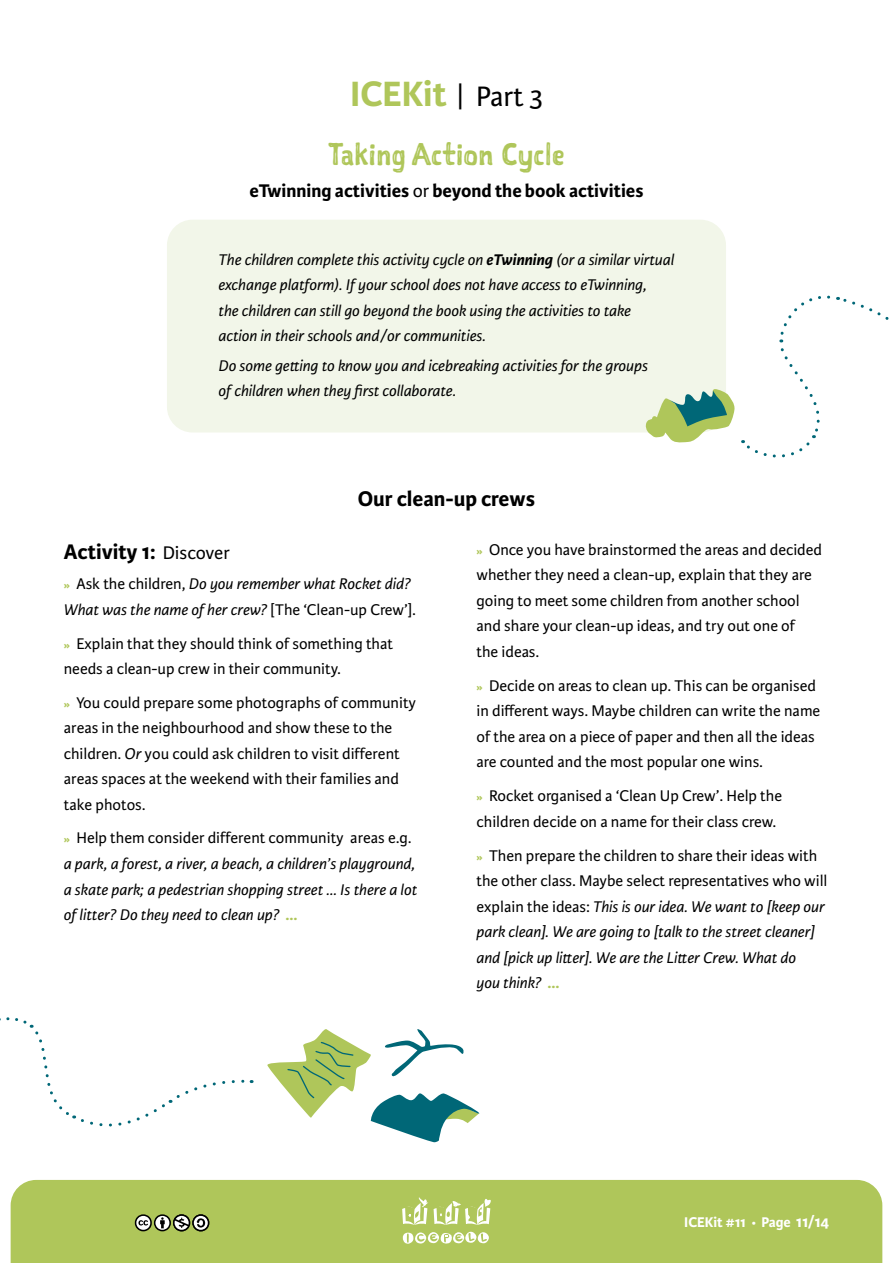
<style>
.page{position:relative;width:893px;height:1263px;background:#fff}
.page>*{position:absolute;margin:0;border:0;box-sizing:border-box;transform-origin:0 0}
.t1{font:700 37.5px "Karmina Sans";color:#afc65a}
.t2{font:30px "Sketchnote Square";color:#afc65a}
.t3{font:700 22.5px "Karmina Sans";color:#000}
.t4{font:700 19.5px "Karmina Sans";color:#000}
.t5{font:italic 16.5px/25.5px "Karmina Sans";color:#000}
.t6{font:16.5px/25.5px "Karmina Sans";color:#000}
.t7{font:700 15px "Karmina Sans";color:#fff}
.s1{font-weight:400;font-size:30px;color:#000}
.s2{font-weight:400}
.s3{font-weight:700}
.s4{font-weight:700;font-size:12px;color:#afc65a}
.s5{font-weight:700;font-style:normal;font-size:12px;color:#afc65a}
.s6{font-style:normal}
.s7{font-weight:700;font-style:normal;color:#afc65a}
.s8{font-weight:400;font-size:19.5px}
.s9{font-style:italic}
.s10{font-weight:400;font-size:12px}
.s11{font-size:16.5px}
</style>
<div class="page">
<div style="left:11px;top:1180px;width:871px;height:83px;background:#afc65a"></div>
<svg style="left:135px;top:1214px;width:74px;height:17px"></svg>
<svg style="left:402px;top:1197px;width:26px;height:28px"></svg>
<svg style="left:434px;top:1198px;width:57px;height:27px"></svg>
<svg style="left:402px;top:1232px;width:87px;height:12px"></svg>
<div style="left:167px;top:220px;width:559px;height:212px;background:#f2f6e9;border-radius:26px"></div>
<svg style="left:645px;top:389px;width:90px;height:54px"></svg>
<svg style="left:267px;top:1029px;width:213px;height:113px"></svg>
<svg style="left:741px;top:295px;width:148px;height:163px"></svg>
<svg style="left:0;top:1017px;width:252px;height:110px"></svg>
<h1 class="t1" style="left:350px;top:73px;width:194px">ICEKit <span class="s1">| Part 3</span></h1>
<h2 class="t2" style="left:329px;top:133px;width:237px">Taking Action Cycle</h2>
<p class="t4" style="left:249px;top:180px;width:396px">eTwinning activities <span class="s2">or</span> beyond the book activities</p>
<p class="t5" style="left:219px;top:247px;width:457px">The children complete this activity cycle on <span class="s3">eTwinning</span> (or a similar virtual exchange platform). If your school does not have access to eTwinning,<br>the children can still go beyond the book using the activities to take<br>action in their schools and/or communities.</p>
<p class="t5" style="left:219px;top:353px;width:431px">Do some getting to know you and icebreaking activities for the groups of children when they first collaborate.</p>
<h3 class="t3" style="left:358px;top:485px;width:179px">Our clean-up crews</h3>
<p class="t6" style="left:476px;top:537px;width:347px"><span class="s4">»</span> Once you have brainstormed the areas and decided whether they need a clean-up, explain that they are going to meet some children from another school and share your clean-up ideas, and try out one of<br>the ideas.</p>
<p class="t6" style="left:476px;top:673px;width:345px"><span class="s4">»</span> Decide on areas to clean up. This can be organised in different ways. Maybe children can write the name of the area on a piece of paper and then all the ideas are counted and the most popular one wins.</p>
<p class="t6" style="left:476px;top:784px;width:307px"><span class="s4">»</span> Rocket organised a ‘Clean Up Crew’. Help the children decide on a name for their class crew.</p>
<p class="t5" style="left:476px;top:843px;width:352px"><span class="s5">»</span> <span class="s6">Then prepare the children to share their ideas with the other class. Maybe select representatives who will explain the ideas:</span> This is our idea. We want to [keep our park clean]. We are going to [talk to the street cleaner] and [pick up litter]. We are the Litter Crew. What do<br>you think? <span class="s7">...</span></p>
<h3 class="t3" style="left:64px;top:539px;width:168px">Activity 1: <span class="s8">Discover</span></h3>
<p class="t5" style="left:64px;top:571px;width:354px"><span class="s5">»</span> <span class="s6">Ask the children,</span> Do you remember what Rocket did?<br>What was the name of her crew? <span class="s6">[The ‘Clean-up Crew’].</span></p>
<p class="t6" style="left:64px;top:631px;width:331px"><span class="s4">»</span> Explain that they should think of something that needs a clean-up crew in their community.</p>
<p class="t6" style="left:64px;top:690px;width:354px"><span class="s4">»</span> You could prepare some photographs of community areas in the neighbourhood and show these to the children. <span class="s9">Or</span> you could ask children to visit different areas spaces at the weekend with their families and take photos.</p>
<p class="t5" style="left:64px;top:826px;width:355px"><span class="s5">»</span> <span class="s6">Help them consider different community areas e.g. </span>a park, a forest, a river, a beach, a children’s playground, a skate park; a pedestrian shopping street … Is there a lot of litter? Do they need to clean up? <span class="s7">...</span></p>
<p class="t7" style="left:684px;top:1214px;width:146px">ICEKit #11 <span class="s10">•</span> Page <span class="s11">11/14</span></p>
</div>
